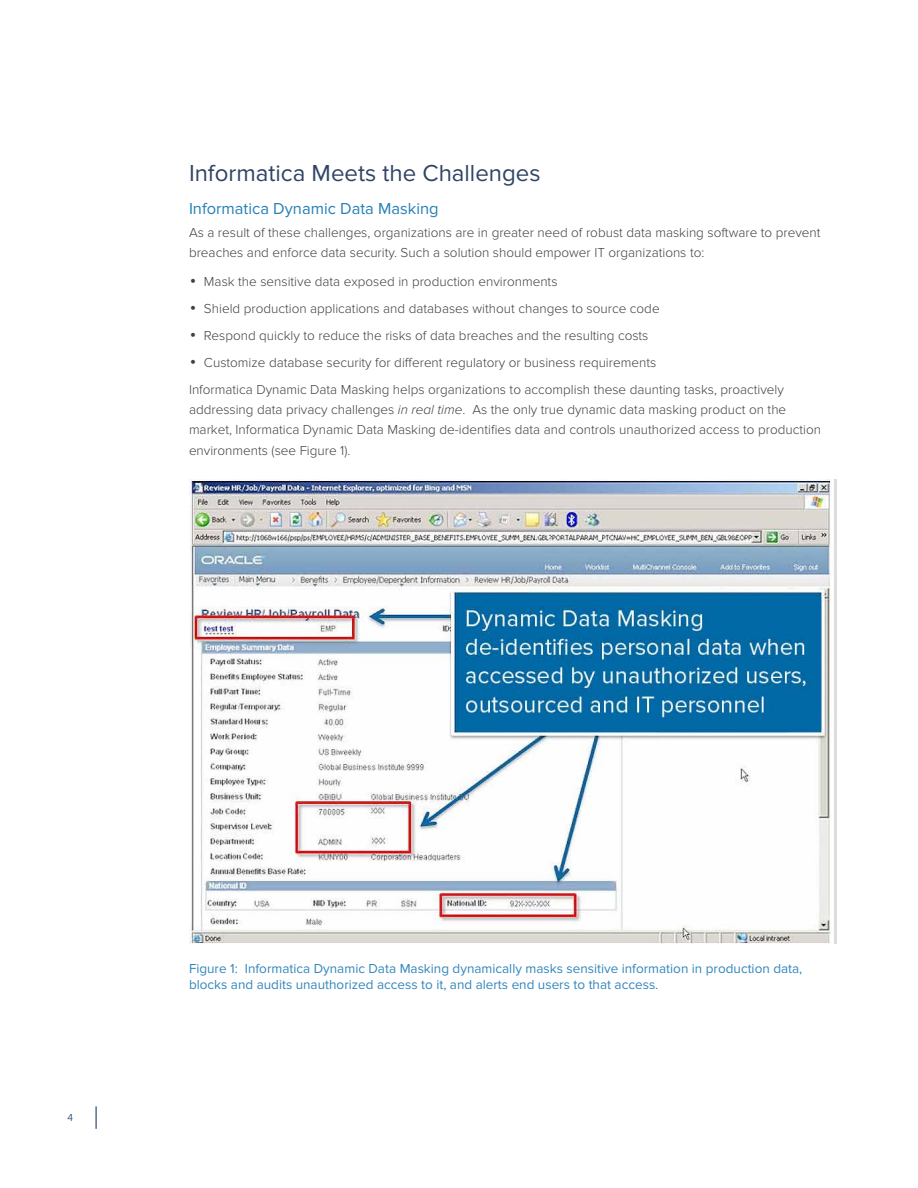
<style>
.page{position:relative;width:918px;height:1188px;background:#fff}
.page>*{position:absolute;margin:0;border:0;box-sizing:border-box;transform-origin:0 0}
.t1{font:24px "Proxima Nova";color:#314465}
.t2{font:16.5px "Proxima Nova";color:#2680b7}
.t3{font:300 13.5px/20.2px "Proxima Nova";color:#414042}
.t4{font:13.5px/16.2px "Proxima Nova";color:#3387bb}
.t5{font:300 10.5px "Proxima Nova";color:#002858}
.s1{font-family:"Futura BT";font-weight:400}
.s2{font-style:italic}
</style>
<div class="page">
<svg style="left:96px;top:1106px;width:1px;height:23px"></svg>
<img style="left:189px;top:480px;width:642px;height:464px">
<h1 class="t1" style="left:189px;top:159px;width:353px">Informatica Meets the Challenges</h1>
<p class="t2" style="left:189px;top:199px;width:251px">Informatica Dynamic Data Masking</p>
<p class="t3" style="left:189px;top:223px;width:633px">As a result of these challenges, organizations are in greater need of robust data masking software to prevent breaches and enforce data security. Such a solution should empower IT organizations to:</p>
<p class="t3" style="left:189px;top:271px;width:370px"><span class="s1">•</span> Mask the sensitive data exposed in production environments</p>
<p class="t3" style="left:189px;top:298px;width:472px"><span class="s1">•</span> Shield production applications and databases without changes to source code</p>
<p class="t3" style="left:189px;top:325px;width:461px"><span class="s1">•</span> Respond quickly to reduce the risks of data breaches and the resulting costs</p>
<p class="t3" style="left:189px;top:349px;width:596px;line-height:27px"><span class="s1">•</span> Customize database security for different regulatory or business requirements<br>Informatica Dynamic Data Masking helps organizations to accomplish these daunting tasks, proactively</p>
<p class="t3" style="left:189px;top:400px;width:634px">addressing data privacy challenges <span class="s2">in real time</span>. As the only true dynamic data masking product on the market, Informatica Dynamic Data Masking de-identifies data and controls unauthorized access to production environments (see Figure 1).</p>
<p class="t5" style="left:68px;top:1112px;width:7px">4</p>
<p class="t4" style="left:189px;top:961px;width:615px">Figure 1: Informatica Dynamic Data Masking dynamically masks sensitive information in production data, blocks and audits unauthorized access to it, and alerts end users to that access.</p>
</div>
